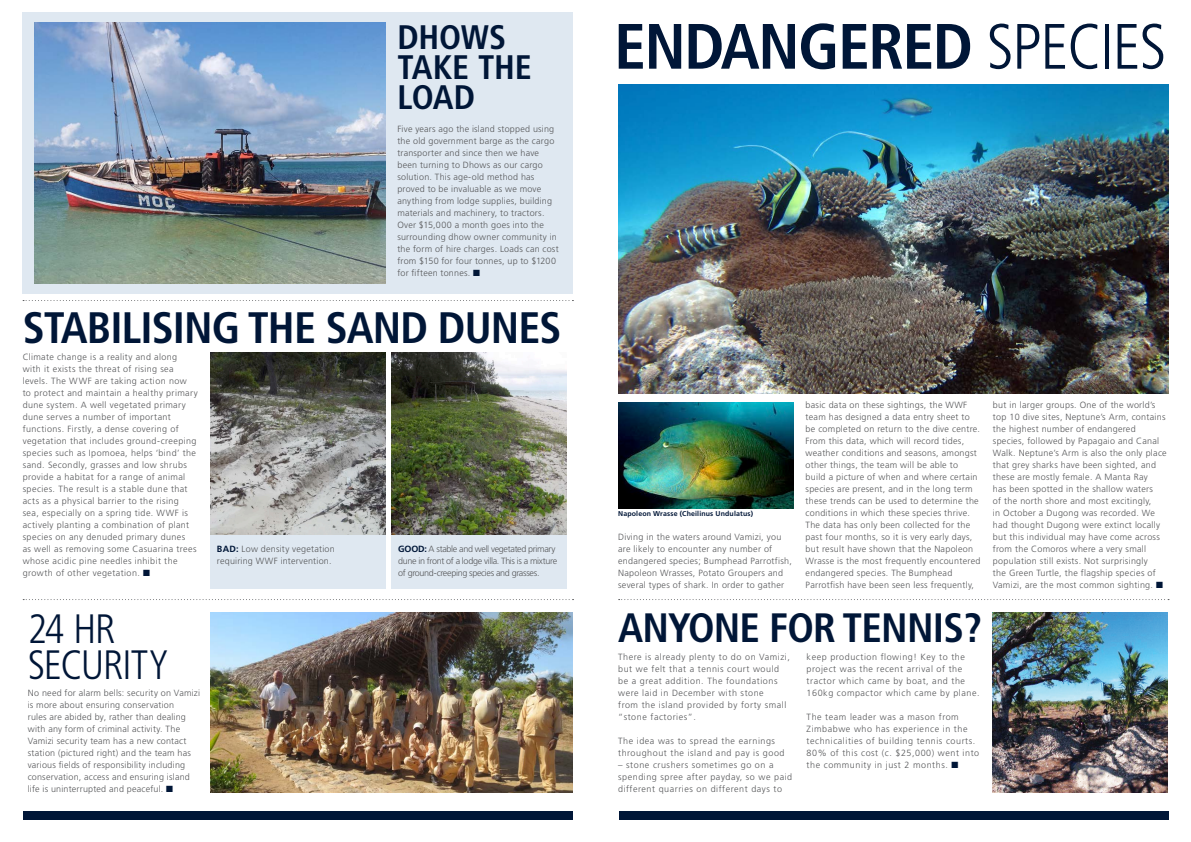
<style>
.page{position:relative;width:1191px;height:842px;background:#fff}
.page>*{position:absolute;margin:0;border:0;box-sizing:border-box;transform-origin:0 0}
.t1{font:700 condensed 64px "Frutiger LT Std";letter-spacing:-.025em;color:#001637}
.t2{font:700 condensed 44px "Frutiger LT Std";letter-spacing:-.02em;color:#001637}
.t3{font:700 condensed 41px "Frutiger LT Std";letter-spacing:-.02em;color:#001637}
.t4{font:300 condensed 41px "Frutiger LT Std";letter-spacing:-.025em;color:#001637}
.t5{font:700 condensed 34px/30px "Frutiger LT Std";letter-spacing:-.005em;color:#001637}
.t6{font:300 9px/12px "Frutiger LT Std";letter-spacing:.03em;color:#57585a}
.t7{font:300 9px/12px "Frutiger LT Std";letter-spacing:.06em;color:#57585a}
.t8{font:300 9px/12px "Frutiger LT Std";letter-spacing:-.04em;color:#57585a}
.t9{font:700 7px "Frutiger LT Std";letter-spacing:.02em;color:#001637}
.s1{color:#001637}
.s2{font-weight:700;color:#001637}
.s3{font-weight:300}
</style>
<div class="page">
<div style="left:210px;top:516px;width:175px;height:72px;background:#dfe8f1"></div>
<div style="left:391px;top:516px;width:175px;height:72px;background:#dfe8f1"></div>
<div style="left:23px;top:12px;width:550px;height:281px;background:#dfe8f1"></div>
<img style="left:618px;top:84px;width:550px;height:309px">
<img style="left:34px;top:23px;width:351px;height:260px">
<img style="left:210px;top:612px;width:363px;height:180px">
<svg style="left:23px;top:300px;width:550px;height:1px"></svg>
<div style="left:23px;top:811px;width:550px;height:8px;background:#001637"></div>
<div style="left:619px;top:811px;width:549px;height:8px;background:#001637"></div>
<svg style="left:618px;top:599px;width:551px;height:1px"></svg>
<svg style="left:23px;top:599px;width:550px;height:1px"></svg>
<img style="left:993px;top:612px;width:175px;height:180px">
<img style="left:210px;top:353px;width:175px;height:181px">
<img style="left:618px;top:403px;width:175px;height:105px">
<img style="left:391px;top:353px;width:175px;height:181px">
<p class="t5" style="left:397px;top:22px;width:136px">DHOWS<br>TAKE THE<br>LOAD</p>
<p class="t6" style="left:397px;top:123px;width:163px">Five years ago the island stopped using the old government barge as the cargo transporter and since then we have been turning to Dhows as our cargo solution. This age-old method has proved to be invaluable as we move anything from lodge supplies, building materials and machinery, to tractors.<br>Over $15,000 a month goes into the surrounding dhow owner community in the form of hire charges. Loads can cost from $150 for four tonnes, up to $1200 for fifteen tonnes. <span class="s1">■</span></p>
<p class="t2" style="left:23px;top:301px;width:540px">STABILISING THE SAND DUNES</p>
<p class="t6" style="left:23px;top:351px;width:177px">Climate change is a reality and along with it exists the threat of rising sea levels. The WWF are taking action now<br>to protect and maintain a healthy primary dune system. A well vegetated primary dune serves a number of important functions. Firstly, a dense covering of vegetation that includes ground-creeping species such as Ipomoea, helps ‘bind’ the sand. Secondly, grasses and low shrubs provide a habitat for a range of animal species. The result is a stable dune that acts as a physical barrier to the rising<br>sea, especially on a spring tide. WWF is actively planting a combination of plant species on any denuded primary dunes<br>as well as removing some Casuarina trees whose acidic pine needles inhibit the growth of other vegetation. <span class="s1">■</span></p>
<p class="t6" style="left:217px;top:543px;width:119px"><span class="s2">BAD:</span> Low density vegetation</p>
<p class="t6" style="left:217px;top:555px;width:116px">requiring WWF intervention.</p>
<p class="t8" style="left:398px;top:543px;width:160px"><span class="s2">GOOD:</span> A stable and well vegetated primary dune in front of a lodge villa. This is a mixture of ground-creeping species and grasses.</p>
<p class="t1" style="left:614px;top:9px;width:554px">ENDANGERED <span class="s3">SPECIES</span></p>
<p class="t9" style="left:618px;top:509px;width:136px">Napoleon Wrasse (Cheilinus Undulatus)</p>
<p class="t6" style="left:618px;top:531px;width:175px">Diving in the waters around Vamizi, you are likely to encounter any number of endangered species; Bumphead Parrotfish, Napoleon Wrasses, Potato Groupers and several types of shark. In order to gather</p>
<p class="t6" style="left:805px;top:399px;width:176px">basic data on these sightings, the WWF team has designed a data entry sheet to be completed on return to the dive centre.<br>From this data, which will record tides, weather conditions and seasons, amongst other things, the team will be able to build a picture of when and where certain species are present, and in the long term these trends can be used to determine the conditions in which these species thrive.<br>The data has only been collected for the past four months, so it is very early days, but result have shown that the Napoleon Wrasse is the most frequently encountered endangered species. The Bumphead Parrotfish have been seen less frequently,</p>
<p class="t6" style="left:993px;top:399px;width:175px">but in larger groups. One of the world’s top 10 dive sites, Neptune’s Arm, contains the highest number of endangered species, followed by Papagaio and Canal Walk. Neptune’s Arm is also the only place that grey sharks have been sighted, and these are mostly female. A Manta Ray<br>has been spotted in the shallow waters<br>of the north shore and most excitingly,<br>in October a Dugong was recorded. We had thought Dugong were extinct locally but this individual may have come across from the Comoros where a very small population still exists. Not surprisingly<br>the Green Turtle, the flagship species of Vamizi, are the most common sighting. <span class="s1">■</span></p>
<p class="t4" style="left:28px;top:605px;width:89px">24 HR</p>
<p class="t3" style="left:618px;top:603px;width:365px">ANYONE FOR TENNIS?</p>
<p class="t4" style="left:28px;top:641px;width:143px">SECURITY</p>
<p class="t6" style="left:28px;top:687px;width:174px">No need for alarm bells: security on Vamizi is more about ensuring conservation<br>rules are abided by, rather than dealing with any form of criminal activity. The Vamizi security team has a new contact station (pictured right) and the team has various fields of responsibility including conservation, access and ensuring island life is uninterrupted and peaceful. <span class="s1">■</span></p>
<p class="t7" style="left:806px;top:651px;width:174px">keep production flowing! Key to the project was the recent arrival of the tractor which came by boat, and the 160kg compactor which came by plane.</p>
<p class="t7" style="left:806px;top:711px;width:174px">The team leader was a mason from Zimbabwe who has experience in the technicalities of building tennis courts.<br>80% of this cost (c. $25,000) went into the community in just 2 months. <span class="s1">■</span></p>
<p class="t7" style="left:618px;top:651px;width:173px">There is already plenty to do on Vamizi, but we felt that a tennis court would be a great addition. The foundations were laid in December with stone<br>from the island provided by forty small “stone factories”.</p>
<p class="t7" style="left:618px;top:735px;width:168px">The idea was to spread the earnings throughout the island and pay is good</p>
<p class="t7" style="left:618px;top:759px;width:176px">– stone crushers sometimes go on a spending spree after payday, so we paid different quarries on different days to</p>
</div>
